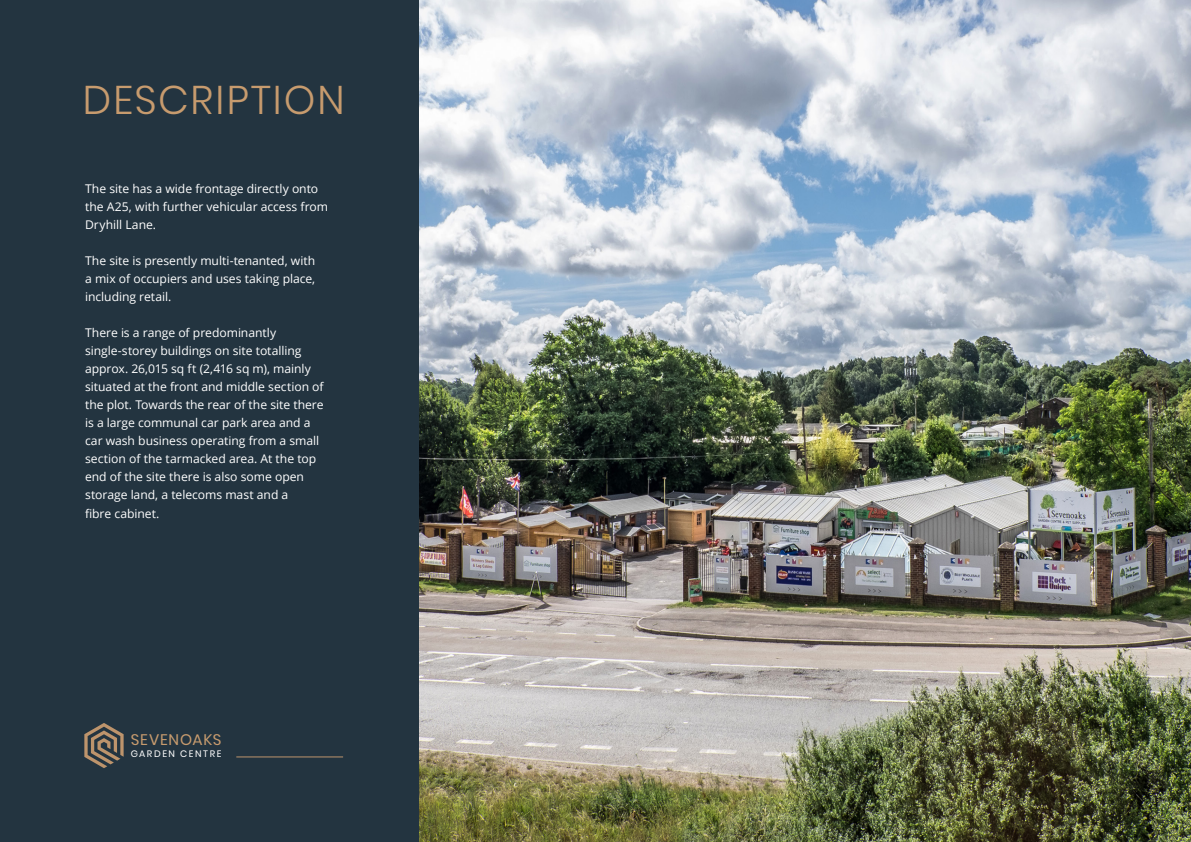
<style>
.page{position:relative;width:1191px;height:842px;background:#233440}
.page>*{position:absolute;margin:0;border:0;box-sizing:border-box;transform-origin:0 0}
.title_1{font:300 40px "Poppins";letter-spacing:.045em;color:#c79b6e}
.t1{font:16.6px "Poppins";letter-spacing:.05em;color:#bd946c}
.title_1-2{font:15.3px "Poppins";letter-spacing:.05em;color:#c79b6e}
.subtitle{font:12px/18px "Open Sans";letter-spacing:-.005em;color:#fff}
.title_1-3{font:9.4px "Poppins";letter-spacing:.165em;color:#fff}
.t2{font:9.3px "Poppins";letter-spacing:.3em;color:#fff}
</style>
<div class="page">
<svg style="left:84px;top:723px;width:40px;height:45px"></svg>
<hr style="left:236px;top:757px;width:107px;height:1px;background:#be946d">
<img style="left:420px;top:0;width:771px;height:842px">
<p class="title_1" style="left:83px;top:76px;width:263px">DESCRIPTION</p>
<p class="subtitle" style="left:85px;top:180px;width:245px">The site has a wide frontage directly onto the A25, with further vehicular access from<br>Dryhill Lane.</p>
<p class="subtitle" style="left:85px;top:252px;width:232px;text-align:justify">The site is presently multi-tenanted, with a mix of occupiers and uses taking place, including retail.</p>
<p class="subtitle" style="left:85px;top:324px;width:193px">There is a range of predominantly</p>
<p class="subtitle" style="left:85px;top:342px;width:240px">single-storey buildings on site totalling approx. 26,015 sq ft (2,416 sq m), mainly situated at the front and middle section of the plot. Towards the rear of the site there is a large communal car park area and a car wash business operating from a small section of the tarmacked area. At the top end of the site there is also some open storage land, a telecoms mast and a</p>
<p class="subtitle" style="left:85px;top:504px;width:76px">fibre cabinet.</p>
<p class="title_1-2" style="left:131px;top:731px;width:92px">SEVENOAKS</p>
<p class="title_1-3" style="left:131px;top:748px;width:92px">GARDEN CENTRE</p>
<p class="t1" style="left:131px;top:731px;width:102px">ROSEWOOD</p>
<p class="t2" style="left:131px;top:750px;width:101px">BUSINESS PARK</p>
</div>
